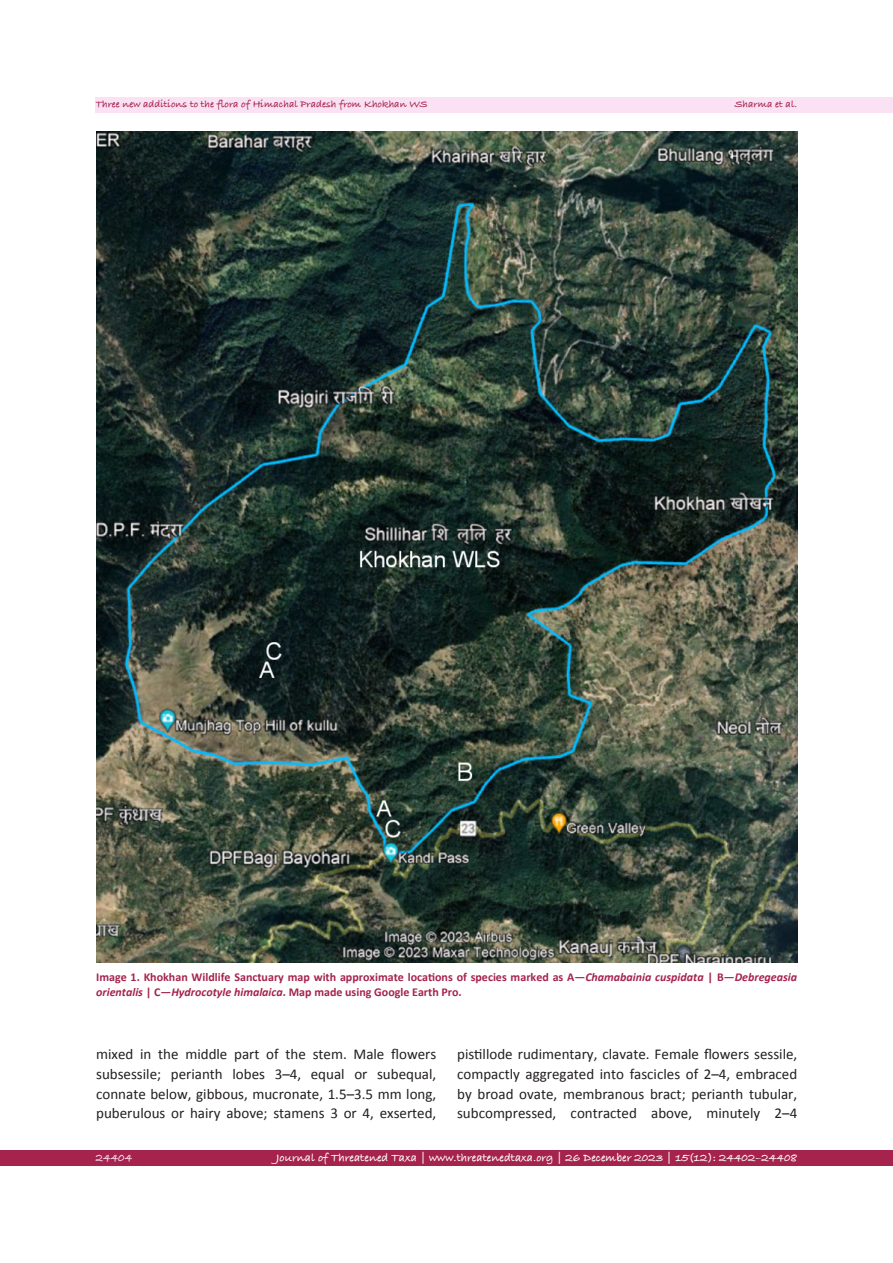
<style>
.page{position:relative;width:893px;height:1263px;background:#fff}
.page>*{position:absolute;margin:0;border:0;box-sizing:border-box;transform-origin:0 0}
.t1{font:15px/19.5px "Calibri 2";color:#231f20;text-align:justify}
.t2{font:700 12px/14.4px "Calibri";color:#a5234c}
.t3{font:700 12px "Bradley Hand ITCTT";color:#fff}
.t4{font:700 12px "Bradley Hand ITCTT";color:#fbe1f4}
.t5{font:10.5px "Bradley Hand ITCTT Bold 2";color:#a5234c}
.s1{font-style:italic}
.s2{font-family:"Calibri"}
</style>
<div class="page">
<div style="left:96px;top:97px;width:797px;height:16px;background:#fbe1f4"></div>
<div style="left:0;top:1150px;width:893px;height:16px;background:#a5234c"></div>
<img style="left:96px;top:132px;width:701px;height:830px">
<p class="t5" style="left:96px;top:96px;width:333px">Three new additions to the flora of Himachal Pradesh from Khokhan WS</p>
<p class="t5" style="left:735px;top:96px;width:64px">Sharma et al.</p>
<p class="t2" style="left:96px;top:970px;width:703px">Image 1. Khokhan Wildlife Sanctuary map with approximate locations of species marked as A—<span class="s1">Chamabainia cuspidata</span> | B—<span class="s1">Debregeasia orientalis</span> | C—<span class="s1">Hydrocotyle himalaica</span>. Map made using Google Earth Pro.</p>
<p class="t1" style="left:96px;top:1045px;width:342px"><span class="s2">mixed in the middle part of the stem. Male flowers subsessile; perianth lobes 3–4, equal or subequal, </span>connate below, gibbous, mucronate, 1.5–3.5 mm long, puberulous or hairy above; stamens 3 or 4, exserted,</p>
<p class="t1" style="left:457px;top:1045px;width:342px"><span class="s2">pistillode rudimentary, clavate. Female flowers sessile, </span>compactly aggregated into fascicles of 2–4, embraced by broad ovate, membranous bract; perianth tubular, subcompressed, contracted above, minutely 2–4</p>
<p class="t4" style="left:96px;top:1149px;width:38px">24404</p>
<p class="t3" style="left:276px;top:1148px;width:523px">Journal of Threatened Taxa | www.threatenedtaxa.org | 26 December 2023 | 15(12): 24402–24408</p>
</div>
